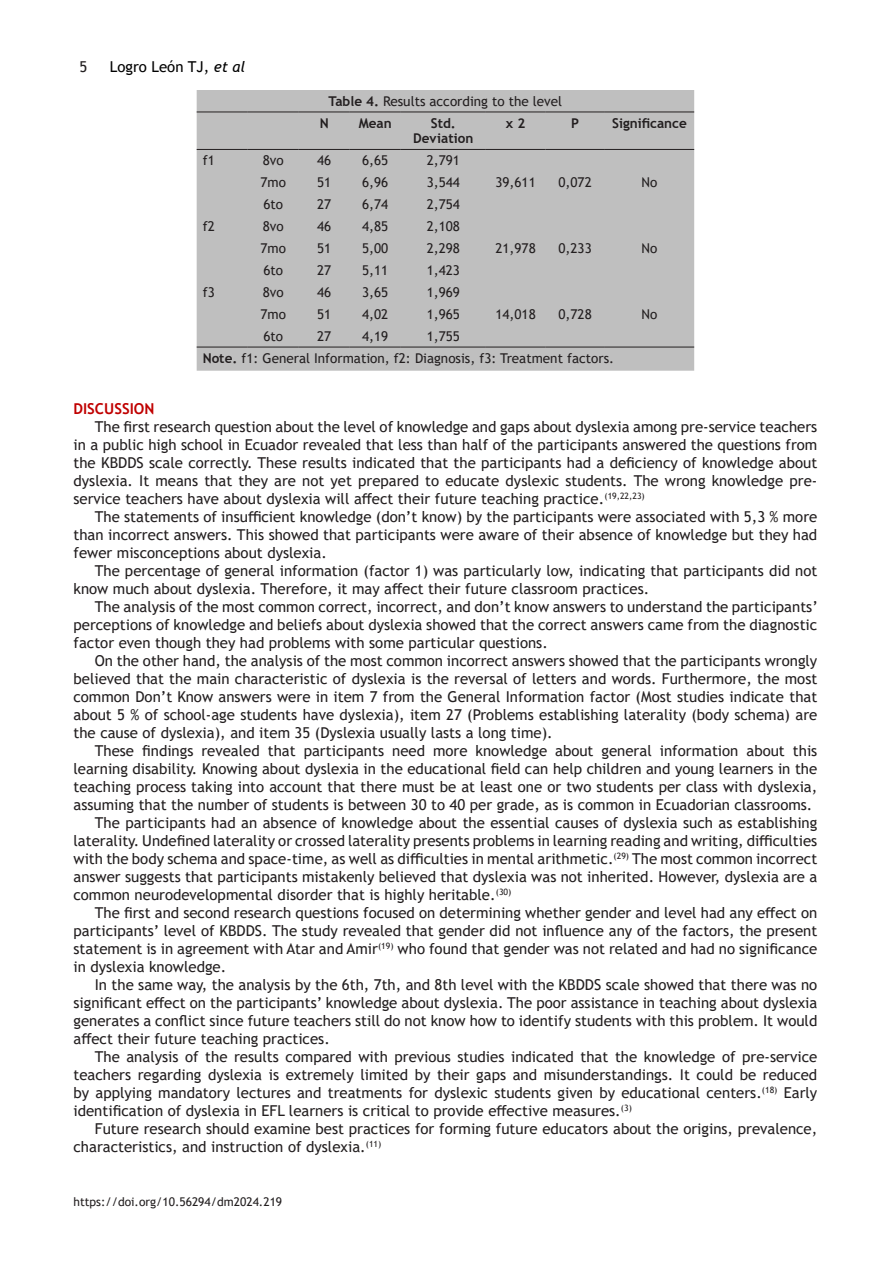
<style>
.page{position:relative;width:893px;height:1263px;background:#fff}
.page>*{position:absolute;margin:0;border:0;box-sizing:border-box;transform-origin:0 0}
.t1{font:15px/18px "Trebuchet MS";color:#231f20;text-align:justify}
.t2{font:15px "Trebuchet MS";color:#000}
.t3{font:700 15px "Trebuchet MS";color:#c00000}
.t4{font:13.5px "Trebuchet MS";color:#231f20}
.t5{font:700 13.5px/15.5px "Trebuchet MS";color:#231f20;text-align:center}
.t6{font:12px "Trebuchet MS";color:#231f20}
.s1{font-style:italic}
.s2{font-weight:700}
</style>
<div class="page">
<div style="left:197px;top:90px;width:497px;height:281px;background:#bfbfbf"></div>
<hr style="left:197px;top:112px;width:51px;height:1px;background:#231f20">
<hr style="left:248px;top:112px;width:51px;height:1px;background:#231f20">
<hr style="left:299px;top:112px;width:51px;height:1px;background:#231f20">
<hr style="left:350px;top:112px;width:51px;height:1px;background:#231f20">
<hr style="left:401px;top:112px;width:85px;height:1px;background:#231f20">
<hr style="left:486px;top:112px;width:59px;height:1px;background:#231f20">
<hr style="left:545px;top:112px;width:60px;height:1px;background:#231f20">
<hr style="left:605px;top:112px;width:89px;height:1px;background:#231f20">
<hr style="left:197px;top:149px;width:51px;height:1px;background:#231f20">
<hr style="left:248px;top:149px;width:51px;height:1px;background:#231f20">
<hr style="left:299px;top:149px;width:51px;height:1px;background:#231f20">
<hr style="left:350px;top:149px;width:51px;height:1px;background:#231f20">
<hr style="left:401px;top:149px;width:85px;height:1px;background:#231f20">
<hr style="left:486px;top:149px;width:59px;height:1px;background:#231f20">
<hr style="left:545px;top:149px;width:60px;height:1px;background:#231f20">
<hr style="left:605px;top:149px;width:89px;height:1px;background:#231f20">
<hr style="left:248px;top:347px;width:51px;height:1px;background:#231f20">
<hr style="left:299px;top:347px;width:51px;height:1px;background:#231f20">
<hr style="left:350px;top:347px;width:51px;height:1px;background:#231f20">
<hr style="left:401px;top:347px;width:85px;height:1px;background:#231f20">
<hr style="left:486px;top:347px;width:59px;height:1px;background:#231f20">
<hr style="left:545px;top:347px;width:60px;height:1px;background:#231f20">
<hr style="left:605px;top:347px;width:89px;height:1px;background:#231f20">
<hr style="left:197px;top:347px;width:51px;height:1px;background:#231f20">
<p class="t1" style="left:80px;top:58px;width:9px">5</p>
<p class="t2" style="left:110px;top:57px;width:137px">Logro León TJ, <span class="s1">et al</span></p>
<p class="t4" style="left:329px;top:93px;width:235px"><span class="s2">Table 4.</span> Results according to the level</p>
<p class="t5" style="left:320px;top:115px;width:11px">N</p>
<p class="t5" style="left:359px;top:115px;width:34px">Mean</p>
<p class="t5" style="left:413px;top:115px;width:62px">Std.<br>Deviation</p>
<p class="t5" style="left:506px;top:115px;width:21px">x 2</p>
<p class="t5" style="left:571px;top:115px;width:9px">P</p>
<p class="t5" style="left:612px;top:115px;width:76px">Significance</p>
<p class="t4" style="left:203px;top:152px;width:14px">f1</p>
<p class="t4" style="left:263px;top:152px;width:22px">8vo</p>
<p class="t4" style="left:317px;top:152px;width:16px">46</p>
<p class="t4" style="left:362px;top:152px;width:28px">6,65</p>
<p class="t4" style="left:427px;top:152px;width:35px">2,791</p>
<p class="t4" style="left:260px;top:174px;width:27px">7mo</p>
<p class="t4" style="left:317px;top:174px;width:16px">51</p>
<p class="t4" style="left:362px;top:174px;width:28px">6,96</p>
<p class="t4" style="left:427px;top:174px;width:35px">3,544</p>
<p class="t4" style="left:495px;top:174px;width:42px">39,611</p>
<p class="t4" style="left:558px;top:174px;width:35px">0,072</p>
<p class="t4" style="left:642px;top:174px;width:17px">No</p>
<p class="t4" style="left:263px;top:196px;width:21px">6to</p>
<p class="t4" style="left:317px;top:196px;width:16px">27</p>
<p class="t4" style="left:362px;top:196px;width:28px">6,74</p>
<p class="t4" style="left:427px;top:196px;width:35px">2,754</p>
<p class="t4" style="left:203px;top:218px;width:14px">f2</p>
<p class="t4" style="left:263px;top:218px;width:22px">8vo</p>
<p class="t4" style="left:317px;top:218px;width:16px">46</p>
<p class="t4" style="left:362px;top:218px;width:28px">4,85</p>
<p class="t4" style="left:427px;top:218px;width:35px">2,108</p>
<p class="t4" style="left:260px;top:240px;width:27px">7mo</p>
<p class="t4" style="left:317px;top:240px;width:16px">51</p>
<p class="t4" style="left:362px;top:240px;width:28px">5,00</p>
<p class="t4" style="left:427px;top:240px;width:35px">2,298</p>
<p class="t4" style="left:495px;top:240px;width:42px">21,978</p>
<p class="t4" style="left:558px;top:240px;width:35px">0,233</p>
<p class="t4" style="left:642px;top:240px;width:17px">No</p>
<p class="t4" style="left:263px;top:262px;width:21px">6to</p>
<p class="t4" style="left:317px;top:262px;width:16px">27</p>
<p class="t4" style="left:362px;top:262px;width:28px">5,11</p>
<p class="t4" style="left:427px;top:262px;width:35px">1,423</p>
<p class="t4" style="left:203px;top:284px;width:14px">f3</p>
<p class="t4" style="left:263px;top:284px;width:22px">8vo</p>
<p class="t4" style="left:317px;top:284px;width:16px">46</p>
<p class="t4" style="left:362px;top:284px;width:28px">3,65</p>
<p class="t4" style="left:427px;top:284px;width:35px">1,969</p>
<p class="t4" style="left:260px;top:306px;width:27px">7mo</p>
<p class="t4" style="left:317px;top:306px;width:16px">51</p>
<p class="t4" style="left:362px;top:306px;width:28px">4,02</p>
<p class="t4" style="left:427px;top:306px;width:35px">1,965</p>
<p class="t4" style="left:495px;top:306px;width:42px">14,018</p>
<p class="t4" style="left:558px;top:306px;width:35px">0,728</p>
<p class="t4" style="left:642px;top:306px;width:17px">No</p>
<p class="t4" style="left:263px;top:328px;width:21px">6to</p>
<p class="t4" style="left:317px;top:328px;width:16px">27</p>
<p class="t4" style="left:362px;top:328px;width:28px">4,19</p>
<p class="t4" style="left:427px;top:328px;width:35px">1,755</p>
<p class="t4" style="left:203px;top:350px;width:413px"><span class="s2">Note.</span> f1: General Information, f2: Diagnosis, f3: Treatment factors.</p>
<p class="t3" style="left:74px;top:399px;width:82px">DISCUSSION</p>
<p class="t1" style="left:74px;top:418px;width:745px;text-indent:21px">The first research question about the level of knowledge and gaps about dyslexia among pre-service teachers in a public high school in Ecuador revealed that less than half of the participants answered the questions from the KBDDS scale correctly. These results indicated that the participants had a deficiency of knowledge about dyslexia. It means that they are not yet prepared to educate dyslexic students. The wrong knowledge pre&shy;service teachers have about dyslexia will affect their future teaching practice.<sup>(19,22,23)</sup></p>
<p class="t1" style="left:74px;top:508px;width:745px;text-indent:21px">The statements of insufficient knowledge (don’t know) by the participants were associated with 5,3 % more than incorrect answers. This showed that participants were aware of their absence of knowledge but they had fewer misconceptions about dyslexia.</p>
<p class="t1" style="left:74px;top:562px;width:745px;text-indent:21px">The percentage of general information (factor 1) was particularly low, indicating that participants did not know much about dyslexia. Therefore, it may affect their future classroom practices.</p>
<p class="t1" style="left:74px;top:598px;width:746px;text-indent:21px">The analysis of the most common correct, incorrect, and don’t know answers to understand the participants’ perceptions of knowledge and beliefs about dyslexia showed that the correct answers came from the diagnostic factor even though they had problems with some particular questions.</p>
<p class="t1" style="left:74px;top:652px;width:745px;text-indent:21px">On the other hand, the analysis of the most common incorrect answers showed that the participants wrongly believed that the main characteristic of dyslexia is the reversal of letters and words. Furthermore, the most common Don’t Know answers were in item 7 from the General Information factor (Most studies indicate that about 5 % of school-age students have dyslexia), item 27 (Problems establishing laterality (body schema) are the cause of dyslexia), and item 35 (Dyslexia usually lasts a long time).</p>
<p class="t1" style="left:74px;top:742px;width:745px;text-indent:21px">These findings revealed that participants need more knowledge about general information about this learning disability. Knowing about dyslexia in the educational field can help children and young learners in the teaching process taking into account that there must be at least one or two students per class with dyslexia, assuming that the number of students is between 30 to 40 per grade, as is common in Ecuadorian classrooms.</p>
<p class="t1" style="left:74px;top:814px;width:745px;text-indent:21px">The participants had an absence of knowledge about the essential causes of dyslexia such as establishing laterality. Undefined laterality or crossed laterality presents problems in learning reading and writing, difficulties with the body schema and space-time, as well as difficulties in mental arithmetic.<sup>(29)</sup> The most common incorrect answer suggests that participants mistakenly believed that dyslexia was not inherited. However, dyslexia are a common neurodevelopmental disorder that is highly heritable.<sup>(30)</sup></p>
<p class="t1" style="left:74px;top:904px;width:745px;text-indent:21px">The first and second research questions focused on determining whether gender and level had any effect on participants’ level of KBDDS. The study revealed that gender did not influence any of the factors, the present statement is in agreement with Atar and Amir<sup>(19)</sup> who found that gender was not related and had no significance in dyslexia knowledge.</p>
<p class="t1" style="left:74px;top:976px;width:745px;text-indent:21px">In the same way, the analysis by the 6th, 7th, and 8th level with the KBDDS scale showed that there was no significant effect on the participants’ knowledge about dyslexia. The poor assistance in teaching about dyslexia generates a conflict since future teachers still do not know how to identify students with this problem. It would affect their future teaching practices.</p>
<p class="t1" style="left:74px;top:1048px;width:745px;text-indent:21px">The analysis of the results compared with previous studies indicated that the knowledge of pre-service teachers regarding dyslexia is extremely limited by their gaps and misunderstandings. It could be reduced by applying mandatory lectures and treatments for dyslexic students given by educational centers.<sup>(18)</sup> Early identification of dyslexia in EFL learners is critical to provide effective measures.<sup>(3)</sup></p>
<p class="t1" style="left:74px;top:1120px;width:745px;text-indent:21px">Future research should examine best practices for forming future educators about the origins, prevalence, characteristics, and instruction of dyslexia.<sup>(11)</sup></p>
<p class="t6" style="left:74px;top:1194px;width:210px">https://doi.org/10.56294/dm2024.219</p>
</div>
